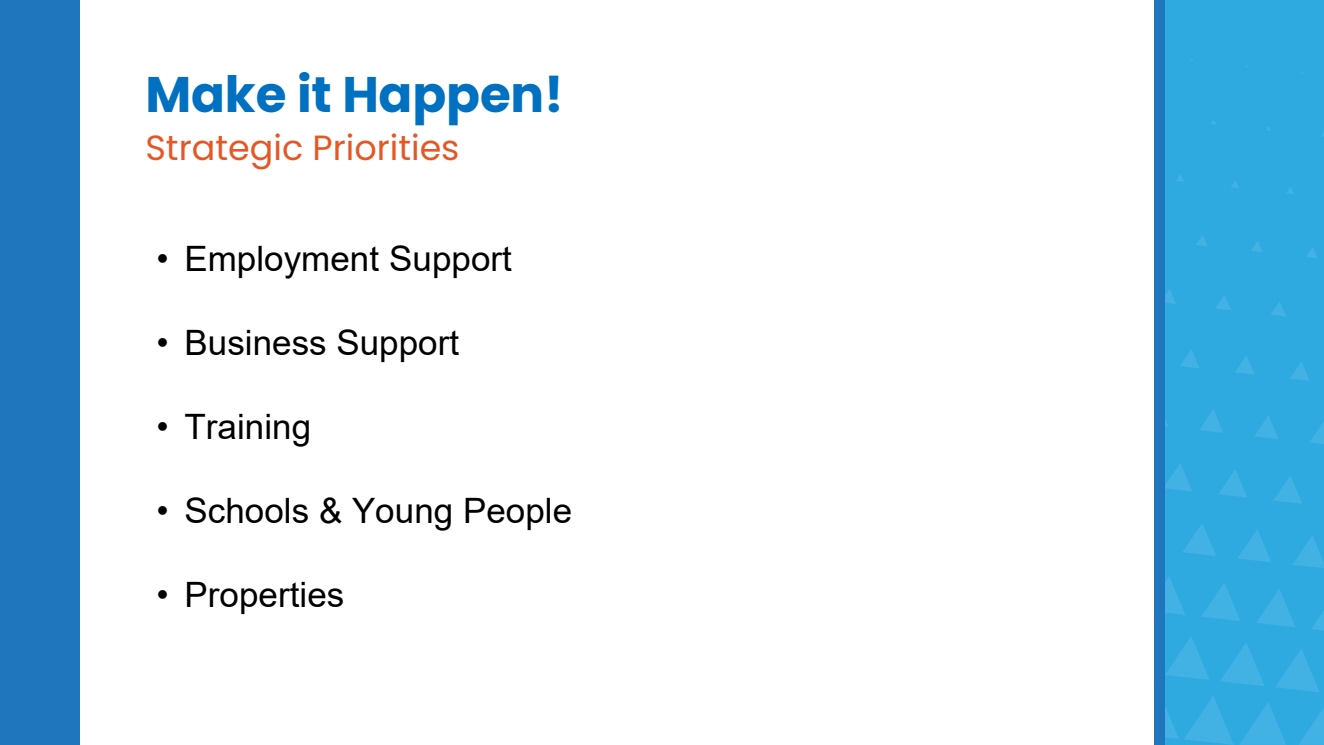
<style>
.page{position:relative;width:1324px;height:745px;background:#fff}
.page>*{position:absolute;margin:0;border:0;box-sizing:border-box;transform-origin:0 0}
.t1{font:700 50px "Poppins";letter-spacing:-.005em;color:#0070c0}
.t2{font:35px "Arial";color:#000}
.t3{font:35px "Poppins";color:#e65726}
</style>
<div class="page">
<div style="left:0;top:0;width:80px;height:744px;background:#1f76bc"></div>
<div style="left:1155px;top:0;width:168px;height:744px;background:#2eaae1"></div>
<svg style="left:1164px;top:403px;width:4px;height:23px"></svg>
<svg style="left:1164px;top:288px;width:11px;height:16px"></svg>
<svg style="left:1176px;top:175px;width:7px;height:7px"></svg>
<svg style="left:1164px;top:462px;width:28px;height:29px"></svg>
<svg style="left:1180px;top:349px;width:19px;height:19px"></svg>
<svg style="left:1196px;top:235px;width:11px;height:11px"></svg>
<svg style="left:1183px;top:523px;width:33px;height:33px"></svg>
<svg style="left:1200px;top:410px;width:23px;height:23px"></svg>
<svg style="left:1216px;top:295px;width:14px;height:15px"></svg>
<svg style="left:1232px;top:181px;width:6px;height:7px"></svg>
<svg style="left:1219px;top:470px;width:28px;height:27px"></svg>
<svg style="left:1235px;top:356px;width:19px;height:18px"></svg>
<svg style="left:1251px;top:241px;width:11px;height:11px"></svg>
<svg style="left:1238px;top:529px;width:33px;height:33px"></svg>
<svg style="left:1255px;top:416px;width:23px;height:23px"></svg>
<svg style="left:1271px;top:302px;width:14px;height:14px"></svg>
<svg style="left:1287px;top:187px;width:6px;height:7px"></svg>
<svg style="left:1274px;top:476px;width:28px;height:27px"></svg>
<svg style="left:1290px;top:362px;width:19px;height:19px"></svg>
<svg style="left:1306px;top:247px;width:11px;height:11px"></svg>
<svg style="left:1293px;top:536px;width:30px;height:32px"></svg>
<svg style="left:1310px;top:423px;width:13px;height:21px"></svg>
<svg style="left:1164px;top:576px;width:159px;height:168px"></svg>
<div style="left:1154px;top:0;width:10px;height:744px;background:#1f76bc"></div>
<p class="t1" style="left:145px;top:65px;width:420px">Make it Happen!</p>
<p class="t3" style="left:145px;top:127px;width:315px">Strategic Priorities</p>
<p class="t2" style="left:156px;top:234px;width:357px">• Employment Support</p>
<p class="t2" style="left:156px;top:318px;width:304px">• Business Support</p>
<p class="t2" style="left:156px;top:402px;width:156px">• Training</p>
<p class="t2" style="left:156px;top:486px;width:417px">• Schools &amp; Young People</p>
<p class="t2" style="left:156px;top:570px;width:189px">• Properties</p>
</div>
